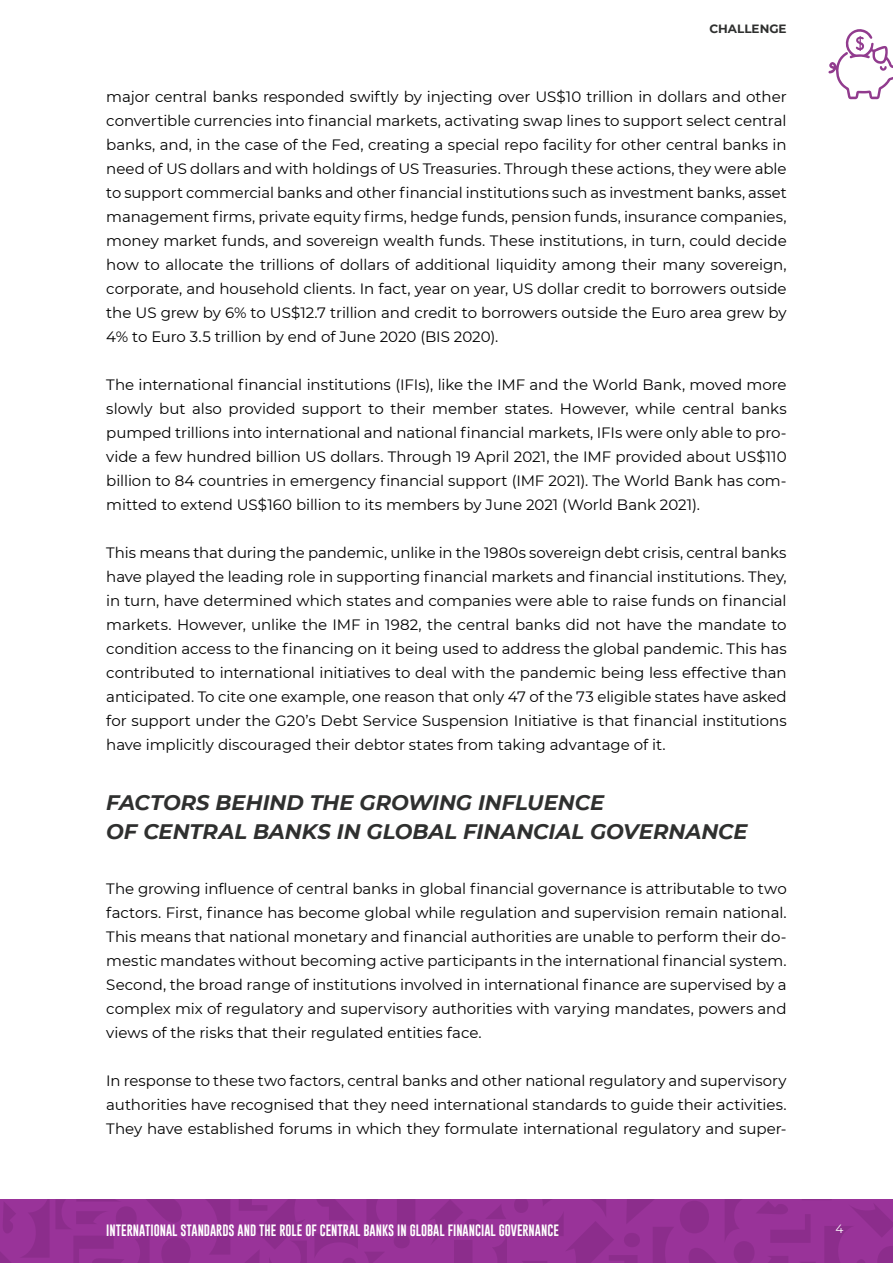
<style>
.page{position:relative;width:893px;height:1263px;background:#fff}
.page>*{position:absolute;margin:0;border:0;box-sizing:border-box;transform-origin:0 0}
.t1{font:italic 700 21px/28.5px "Montserrat";color:#2f302f}
.t2{font:15px/24px "Montserrat";letter-spacing:-.005em;color:#000;text-align:justify}
.t3{font:12px "Gobold";color:#fff}
.t4{font:700 12px "Montserrat";color:#2f302f}
.t5{font:12px "Montserrat";color:#fff}
</style>
<div class="page">
<div style="left:0;top:1199px;width:893px;height:64px;background:#939"></div>
<svg style="left:514px;top:1199px;width:379px;height:64px"></svg>
<svg style="left:430px;top:1200px;width:77px;height:63px"></svg>
<svg style="left:0;top:1199px;width:415px;height:64px"></svg>
<svg style="left:828px;top:29px;width:65px;height:70px"></svg>
<p class="t4" style="left:709px;top:20px;width:79px">CHALLENGE</p>
<p class="t2" style="left:106px;top:84px;width:682px">major central banks responded swiftly by injecting over US$10 trillion in dollars and other convertible currencies into financial markets, activating swap lines to support select central banks, and, in the case of the Fed, creating a special repo facility for other central banks in need of US dollars and with holdings of US Treasuries. Through these actions, they were able to support commercial banks and other financial institutions such as investment banks, asset management firms, private equity firms, hedge funds, pension funds, insurance companies, money market funds, and sovereign wealth funds. These institutions, in turn, could decide how to allocate the trillions of dollars of additional liquidity among their many sovereign, corporate, and household clients. In fact, year on year, US dollar credit to borrowers outside the US grew by 6% to US$12.7 trillion and credit to borrowers outside the Euro area grew by 4% to Euro 3.5 trillion by end of June 2020 (BIS 2020).</p>
<p class="t2" style="left:106px;top:372px;width:682px">The international financial institutions (IFIs), like the IMF and the World Bank, moved more slowly but also provided support to their member states. However, while central banks pumped trillions into international and national financial markets, IFIs were only able to pro&shy;vide a few hundred billion US dollars. Through 19 April 2021, the IMF provided about US$110 billion to 84 countries in emergency financial support (IMF 2021). The World Bank has com&shy;mitted to extend US$160 billion to its members by June 2021 (World Bank 2021).</p>
<p class="t2" style="left:106px;top:540px;width:682px">This means that during the pandemic, unlike in the 1980s sovereign debt crisis, central banks have played the leading role in supporting financial markets and financial institutions. They, in turn, have determined which states and companies were able to raise funds on financial markets. However, unlike the IMF in 1982, the central banks did not have the mandate to condition access to the financing on it being used to address the global pandemic. This has contributed to international initiatives to deal with the pandemic being less effective than anticipated. To cite one example, one reason that only 47 of the 73 eligible states have asked for support under the G20’s Debt Service Suspension Initiative is that financial institutions have implicitly discouraged their debtor states from taking advantage of it.</p>
<h1 class="t1" style="left:106px;top:787px;width:643px">FACTORS BEHIND THE GROWING INFLUENCE<br>OF CENTRAL BANKS IN GLOBAL FINANCIAL GOVERNANCE</h1>
<p class="t2" style="left:106px;top:876px;width:682px">The growing influence of central banks in global financial governance is attributable to two factors. First, finance has become global while regulation and supervision remain national.<br>This means that national monetary and financial authorities are unable to perform their do&shy;mestic mandates without becoming active participants in the international financial system.<br>Second, the broad range of institutions involved in international finance are supervised by a complex mix of regulatory and supervisory authorities with varying mandates, powers and views of the risks that their regulated entities face.</p>
<p class="t2" style="left:106px;top:1068px;width:682px">In response to these two factors, central banks and other national regulatory and supervisory authorities have recognised that they need international standards to guide their activities.<br>They have established forums in which they formulate international regulatory and super-</p>
<p class="t3" style="left:106px;top:1223px;width:454px">INTERNATIONAL STANDARDS AND THE ROLE OF CENTRAL BANKS IN GLOBAL FINANCIAL GOVERNANCE</p>
<p class="t5" style="left:836px;top:1221px;width:9px">4</p>
</div>
